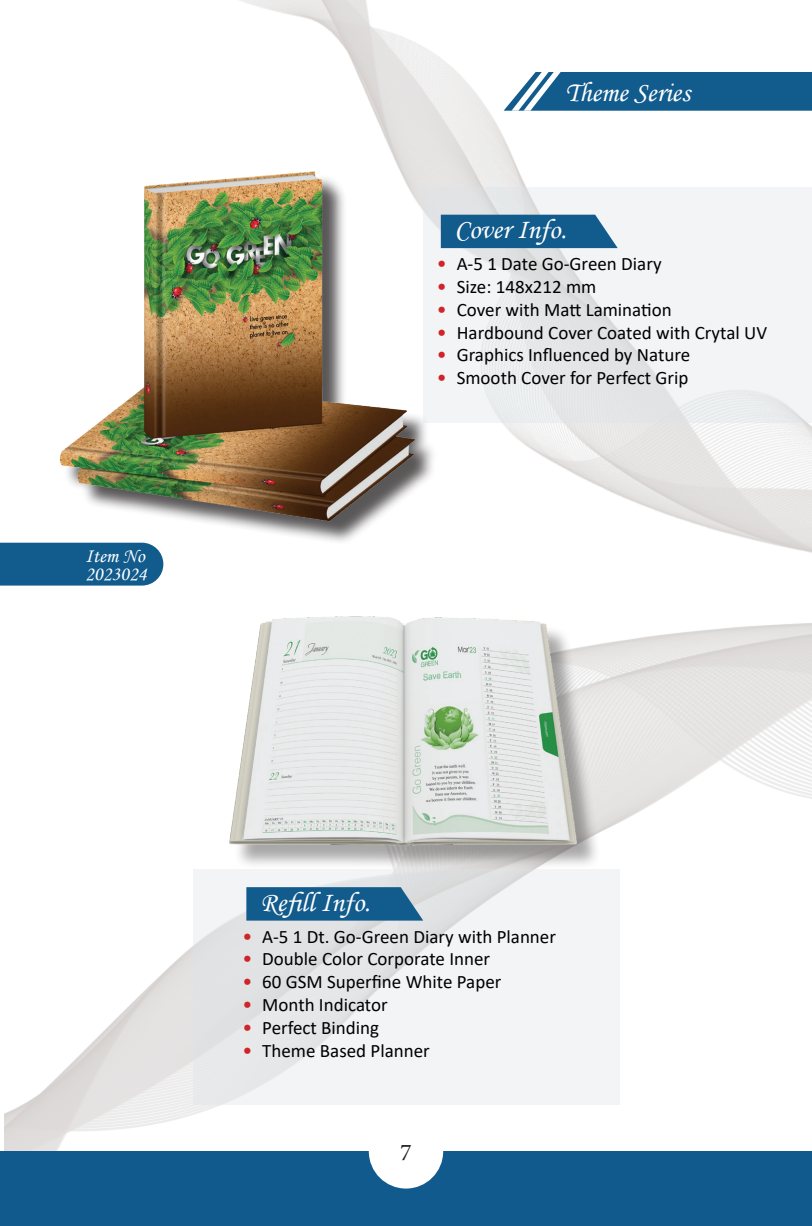
<style>
.page{position:relative;width:812px;height:1226px;background:#fff}
.page>*{position:absolute;margin:0;border:0;box-sizing:border-box;transform-origin:0 0}
.t1{font:28px "Monotype Corsiva";color:#fff}
.t2{font:24px "Minion Pro";color:#231f20}
.t3{font:20px/18px "Monotype Corsiva";color:#fff}
.t4{font:19px "Calibri";color:#000}
.s1{font-size:20px;color:#d1232a}
</style>
<div class="page">
<img style="left:5px;top:0;width:807px;height:1151px">
<div style="left:0;top:1151px;width:812px;height:75px;background:#115a8d"></div>
<svg style="left:497px;top:72px;width:315px;height:39px;background:#2e6f9b"></svg>
<img style="left:0;top:111px;width:504px;height:491px">
<div style="left:0;top:543px;width:163px;height:43px;background:#115b8d"></div>
<svg style="left:423px;top:187px;width:389px;height:236px;fill:#f2f4f6"></svg>
<svg style="left:418px;top:215px;width:200px;height:33px;background:#37759e"></svg>
<div style="left:233px;top:619px;width:368px;height:252px;background:#231f20;opacity:.39"></div>
<img style="left:230px;top:617px;width:346px;height:229px">
<svg style="left:193px;top:869px;width:426px;height:236px;fill:#f2f4f6"></svg>
<svg style="left:224px;top:887px;width:199px;height:34px;background:#38759e"></svg>
<div style="left:369px;top:1114px;width:74px;height:74px;background:#fff;border-radius:50%"></div>
<p class="t3" style="left:85px;top:547px;width:63px">Item No<br>2023024</p>
<h1 class="t1" style="left:565px;top:75px;width:126px">Theme Series</h1>
<h1 class="t1" style="left:454px;top:212px;width:114px">Cover Info.</h1>
<p class="t4" style="left:437px;top:251px;width:226px"><span class="s1">•</span> A-5 1 Date Go-Green Diary</p>
<p class="t4" style="left:437px;top:273px;width:161px"><span class="s1">•</span> Size: 148x212 mm</p>
<p class="t4" style="left:437px;top:296px;width:236px"><span class="s1">•</span> Cover with Matt Lamination</p>
<p class="t4" style="left:437px;top:319px;width:332px"><span class="s1">•</span> Hardbound Cover Coated with Crytal UV</p>
<p class="t4" style="left:437px;top:342px;width:255px"><span class="s1">•</span> Graphics Influenced by Nature</p>
<p class="t4" style="left:437px;top:365px;width:253px"><span class="s1">•</span> Smooth Cover for Perfect Grip</p>
<h1 class="t1" style="left:260px;top:885px;width:112px">Refill Info.</h1>
<p class="t4" style="left:242px;top:923px;width:315px"><span class="s1">•</span> A-5 1 Dt. Go-Green Diary with Planner</p>
<p class="t4" style="left:242px;top:946px;width:249px"><span class="s1">•</span> Double Color Corporate Inner</p>
<p class="t4" style="left:242px;top:969px;width:260px"><span class="s1">•</span> 60 GSM Superfine White Paper</p>
<p class="t4" style="left:242px;top:991px;width:147px"><span class="s1">•</span> Month Indicator</p>
<p class="t4" style="left:242px;top:1014px;width:138px"><span class="s1">•</span> Perfect Binding</p>
<p class="t4" style="left:242px;top:1037px;width:189px"><span class="s1">•</span> Theme Based Planner</p>
<p class="t2" style="left:400px;top:1136px;width:13px">7</p>
<p class="t2" style="left:400px;top:1140px;width:13px">7</p>
</div>
